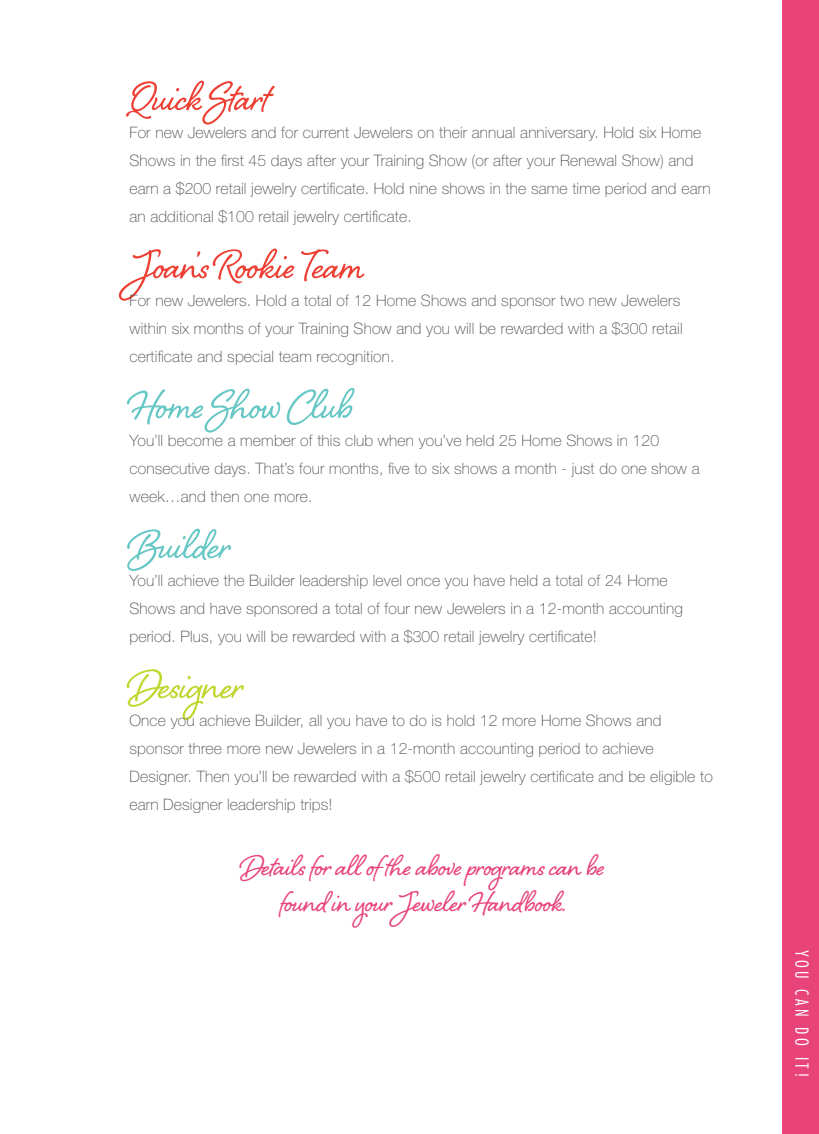
<style>
.page{position:relative;width:819px;height:1134px;background:#fff}
.page>*{position:absolute;margin:0;border:0;box-sizing:border-box;transform-origin:0 0}
.t1{font:52.5px "Shelby";letter-spacing:-.01em;color:#ee3f34}
.t2{font:52.5px "Shelby";letter-spacing:-.005em;color:#66c7c5}
.t3{font:52.5px "Shelby";letter-spacing:-.01em;color:#c1d72f}
.t4{font:36.75px/36.8px "Shelby";letter-spacing:-.01em;color:#e84479;text-align:center}
.t5{font:300 condensed 17.5px "Futura Std";letter-spacing:.2em;color:#fff}
.t6{font:100 15.75px/28px "Helvetica Neue LT Std";letter-spacing:.01em;color:#4b4c4d}
</style>
<div class="page">
<div style="left:782px;top:0;width:37px;height:1134px;background:#e84479"></div>
<p class="t1" style="left:129px;top:61px;width:141px">Quick Start</p>
<p class="t6" style="left:129px;top:118px;width:583px">For new Jewelers and for current Jewelers on their annual anniversary. Hold six Home Shows in the first 45 days after your Training Show (or after your Renewal Show) and earn a $200 retail jewelry certificate. Hold nine shows in the same time period and earn an additional $100 retail jewelry certificate.</p>
<p class="t1" style="left:129px;top:229px;width:236px">Joan’s Rookie Team</p>
<p class="t6" style="left:129px;top:286px;width:555px">For new Jewelers. Hold a total of 12 Home Shows and sponsor two new Jewelers within six months of your Training Show and you will be rewarded with a $300 retail certificate and special team recognition.</p>
<p class="t2" style="left:129px;top:369px;width:225px">Home Show Club</p>
<p class="t6" style="left:129px;top:426px;width:572px">You’ll become a member of this club when you’ve held 25 Home Shows in 120 consecutive days. That’s four months, five to six shows a month - just do one show a week…and then one more.</p>
<p class="t2" style="left:129px;top:509px;width:102px">Builder</p>
<p class="t6" style="left:129px;top:566px;width:555px">You’ll achieve the Builder leadership level once you have held a total of 24 Home<br>Shows and have sponsored a total of four new Jewelers in a 12-month accounting period. Plus, you will be rewarded with a $300 retail jewelry certificate!</p>
<p class="t3" style="left:129px;top:649px;width:115px">Designer</p>
<p class="t6" style="left:129px;top:706px;width:585px">Once you achieve Builder, all you have to do is hold 12 more Home Shows and sponsor three more new Jewelers in a 12-month accounting period to achieve Designer. Then you’ll be rewarded with a $500 retail jewelry certificate and be eligible to earn Designer leadership trips!</p>
<p class="t4" style="left:241px;top:844px;width:365px">Details for all ofthe above programs can be found in your Jeweler Handbook.</p>
<p class="t5" style="left:812px;top:950px;width:130px;rotate:90deg">YOU CAN DO IT!</p>
</div>
